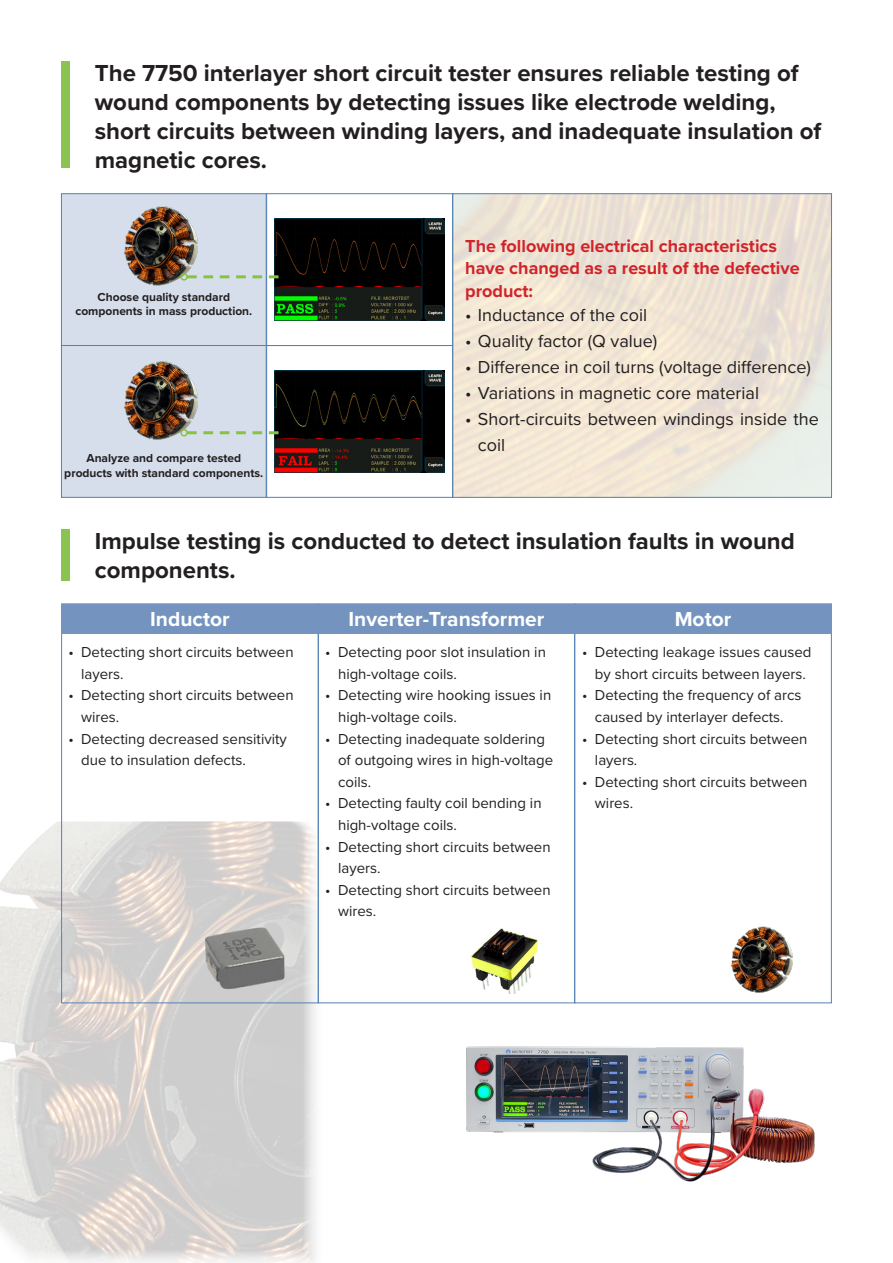
<style>
.page{position:relative;width:893px;height:1263px;background:#fff}
.page>*{position:absolute;margin:0;border:0;box-sizing:border-box;transform-origin:0 0}
.t1{font:700 24px/28.8px "Proxima Nova";color:#231f20}
.t2{font:700 21px "Proxima Nova";color:#fff}
.t3{font:18px/26px "Proxima Nova";color:#231f20}
.t4{font:700 18px/22.4px "Proxima Nova";color:#d1232a}
.t5{font:15px/21.6px "Proxima Nova";color:#231f20}
.t6{font:700 12px/14.4px "Proxima Nova";color:#231f20;text-align:center}
</style>
<div class="page">
<img style="left:0;top:821px;width:328px;height:442px">
<div style="left:61px;top:61px;width:9px;height:107px;background:#88c44f"></div>
<div style="left:61px;top:193px;width:205px;height:153px;background:#d6deeb;border:1px solid #5482b3"></div>
<div style="left:266px;top:193px;width:187px;height:153px;border:1px solid #5482b3"></div>
<div style="left:452px;top:193px;width:380px;height:305px;border:1px solid #5482b3"></div>
<div style="left:61px;top:345px;width:205px;height:153px;background:#d6deeb;border:1px solid #5482b3"></div>
<div style="left:266px;top:345px;width:187px;height:153px;border:1px solid #5482b3"></div>
<img style="left:275px;top:219px;width:170px;height:102px">
<img style="left:275px;top:370px;width:170px;height:102px">
<img style="left:124px;top:206px;width:74px;height:80px">
<img style="left:124px;top:361px;width:74px;height:79px">
<svg style="left:188px;top:275px;width:91px;height:3px"></svg>
<div style="left:180px;top:273px;width:8px;height:8px;border:2px solid #86c43f;border-radius:50%"></div>
<svg style="left:188px;top:431px;width:91px;height:3px"></svg>
<div style="left:180px;top:429px;width:8px;height:7px;border:2px solid #86c43f;border-radius:50%"></div>
<div style="left:61px;top:530px;width:9px;height:51px;background:#88c44f"></div>
<div style="left:574px;top:603px;width:258px;height:400px;border:1px solid #5482b3"></div>
<img style="left:190px;top:926px;width:128px;height:67px">
<div style="left:61px;top:604px;width:771px;height:30px;background:#7494bf"></div>
<img style="left:471px;top:928px;width:67px;height:65px">
<img style="left:731px;top:926px;width:62px;height:67px">
<img style="left:466px;top:1046px;width:349px;height:136px">
<p class="t1" style="left:95px;top:58px;width:728px">The 7750 interlayer short circuit tester ensures reliable testing of wound components by detecting issues like electrode welding, short circuits between winding layers, and inadequate insulation of magnetic cores.</p>
<p class="t6" style="left:75px;top:289px;width:178px">Choose quality standard components in mass production.</p>
<p class="t6" style="left:64px;top:451px;width:201px">Analyze and compare tested products with standard components.</p>
<p class="t4" style="left:465px;top:235px;width:336px">The following electrical characteristics have changed as a result of the defective product:</p>
<p class="t3" style="left:465px;top:301px;width:183px">• Inductance of the coil</p>
<p class="t3" style="left:465px;top:327px;width:194px">• Quality factor (Q value)</p>
<p class="t3" style="left:465px;top:353px;width:347px">• Difference in coil turns (voltage difference)</p>
<p class="t3" style="left:465px;top:379px;width:295px">• Variations in magnetic core material</p>
<p class="t3" style="left:478px;top:405px;width:343px;text-indent:-13px">• Short-circuits between windings inside the coil</p>
<p class="t1" style="left:95px;top:526px;width:701px">Impulse testing is conducted to detect insulation faults in wound components.</p>
<p class="t2" style="left:150px;top:603px;width:81px">Inductor</p>
<p class="t5" style="left:81px;top:641px;width:214px;text-indent:-13px">• Detecting short circuits between layers.</p>
<p class="t5" style="left:81px;top:684px;width:214px;text-indent:-13px">• Detecting short circuits between wires.</p>
<p class="t5" style="left:81px;top:727px;width:207px;text-indent:-13px">• Detecting decreased sensitivity due to insulation defects.</p>
<p class="t2" style="left:349px;top:603px;width:197px">Inverter-Transformer</p>
<p class="t2" style="left:675px;top:603px;width:58px">Motor</p>
<p class="t5" style="left:338px;top:641px;width:209px;text-indent:-13px">• Detecting poor slot insulation in high-voltage coils.</p>
<p class="t5" style="left:338px;top:684px;width:215px;text-indent:-13px">• Detecting wire hooking issues in high-voltage coils.</p>
<p class="t5" style="left:338px;top:727px;width:217px;text-indent:-13px">• Detecting inadequate soldering of outgoing wires in high-voltage coils.</p>
<p class="t5" style="left:338px;top:792px;width:205px;text-indent:-13px">• Detecting faulty coil bending in high-voltage coils.</p>
<p class="t5" style="left:338px;top:835px;width:214px;text-indent:-13px">• Detecting short circuits between layers.</p>
<p class="t5" style="left:338px;top:878px;width:214px;text-indent:-13px">• Detecting short circuits between wires.</p>
<p class="t5" style="left:582px;top:641px;width:231px;text-align:center">• Detecting leakage issues caused by short circuits between layers.</p>
<p class="t5" style="left:582px;top:684px;width:221px;text-align:center">• Detecting the frequency of arcs caused by interlayer defects.</p>
<p class="t5" style="left:595px;top:727px;width:214px;text-indent:-13px">• Detecting short circuits between layers.</p>
<p class="t5" style="left:595px;top:770px;width:214px;text-indent:-13px">• Detecting short circuits between wires.</p>
</div>
